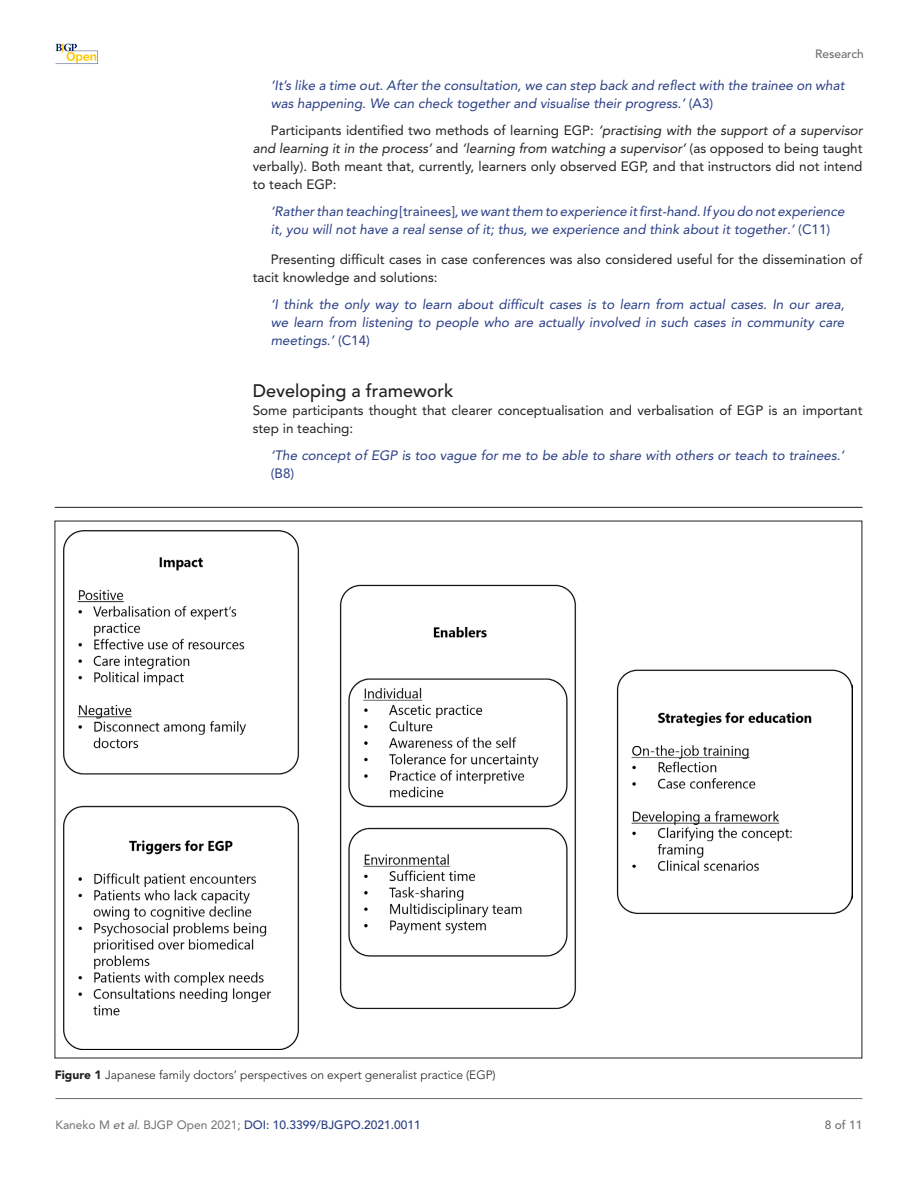
<style>
.page{position:relative;width:918px;height:1188px;background:#fff}
.page>*{position:absolute;margin:0;border:0;box-sizing:border-box;transform-origin:0 0}
.t1{font:500 18px "Avenir LT Std";color:#231f20}
.t2{font:italic 13.5px/18px "Avenir LT Std";color:#283d84}
.t3{font:13.5px/18px "Avenir LT Std";color:#231f20}
.t4{font:13.5px "Avenir LT Std";color:#283d84}
.t5{font:300 12px "Avenir LT Std";color:#231f20}
.t6{font:500 12px "Avenir LT Std";color:#283d84}
.t7{font:500 12px "Avenir LT Std";color:#6e6d70}
.t8{font:500 12px "Avenir LT Std";color:#6e6e6d}
.s1{font-style:normal}
.s2{font-style:italic}
.s3{font-weight:900}
.s4{font-weight:400;color:#6e6e6d}
.s5{font-style:italic;color:#6e6e6d}
</style>
<div class="page">
<hr style="left:56px;top:1098px;width:806px;height:1px;background:#6e6e6d">
<svg style="left:56px;top:44px;width:42px;height:20px"></svg>
<hr style="left:55px;top:507px;width:807px;height:1px;background:#231f20">
<img style="left:64px;top:530px;width:789px;height:519px">
<p class="t7" style="left:815px;top:47px;width:50px">Research</p>
<p class="t2" style="left:271px;top:77px;width:575px">‘It’s like a time out. After the consultation, we can step back and reflect with the trainee on what was happening. We can check together and visualise their progress.’ <span class="s1">(A3)</span></p>
<p class="t3" style="left:253px;top:122px;width:611px;text-align:justify;text-indent:18px">Participants identified two methods of learning EGP: <span class="s2">‘practising with the support of a supervisor and learning it in the process’</span> and <span class="s2">‘learning from watching a supervisor’</span> (as opposed to being taught verbally). Both meant that, currently, learners only observed EGP, and that instructors did not intend to teach EGP:</p>
<p class="t2" style="left:271px;top:203px;width:575px">‘Rather than teaching <span class="s1">[trainees]</span>, we want them to experience it first-hand. If you do not experience it, you will not have a real sense of it; thus, we experience and think about it together.’ <span class="s1">(C11)</span></p>
<p class="t3" style="left:253px;top:250px;width:611px;text-indent:18px">Presenting difficult cases in case conferences was also considered useful for the dissemination of tacit knowledge and solutions:</p>
<p class="t2" style="left:271px;top:296px;width:575px;text-align:justify">‘I think the only way to learn about difficult cases is to learn from actual cases. In our area, we learn from listening to people who are actually involved in such cases in community care meetings.’ <span class="s1">(C14)</span></p>
<h1 class="t1" style="left:253px;top:380px;width:202px">Developing a framework</h1>
<p class="t3" style="left:253px;top:401px;width:611px">Some participants thought that clearer conceptualisation and verbalisation of EGP is an important step in teaching:</p>
<p class="t2" style="left:271px;top:446px;width:575px">‘The concept of EGP is too vague for me to be able to share with others or teach to trainees.’</p>
<p class="t4" style="left:271px;top:465px;width:25px">(B8)</p>
<p class="t5" style="left:55px;top:1068px;width:443px"><span class="s3">Figure 1</span> Japanese family doctors’ perspectives on expert generalist practice (EGP)</p>
<p class="t6" style="left:56px;top:1118px;width:367px"><span class="s4">Kaneko M</span> <span class="s5">et al</span><span class="s4">. BJGP Open 2021;</span> DOI: 10.3399/BJGPO.2021.0011</p>
<p class="t8" style="left:825px;top:1118px;width:39px">8 of 11</p>
</div>
